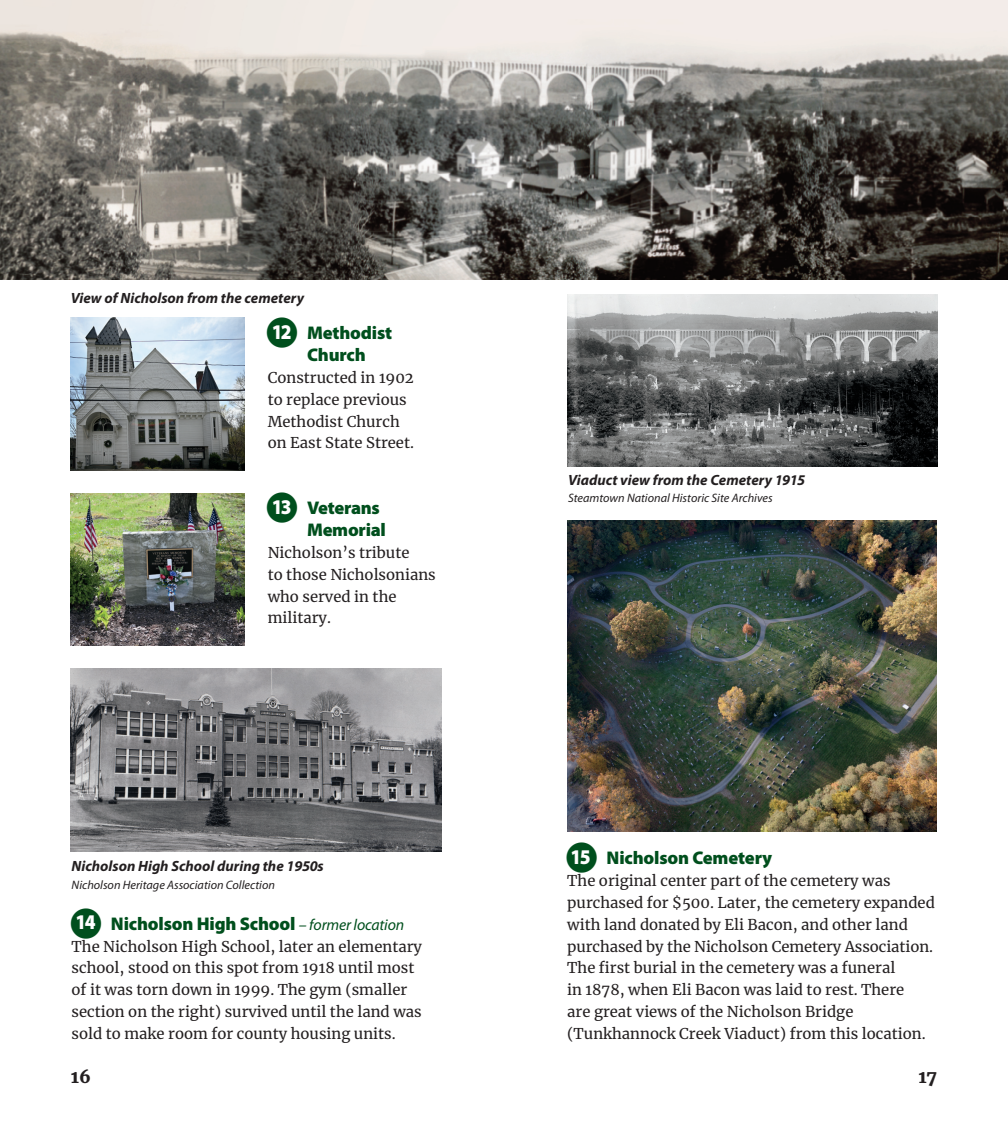
<style>
.page{position:relative;width:1008px;height:1134px;background:#fff}
.page>*{position:absolute;margin:0;border:0;box-sizing:border-box;transform-origin:0 0}
.t1{font:900 18.38px/21.9px "Myriad Pro";letter-spacing:-.01em;color:#004f1d}
.t2{font:900 17.5px "Merriweather";color:#231f20}
.t3{font:14.88px/21.9px "Merriweather";color:#231f20}
.t4{font:italic 700 14.88px "Myriad Pro";color:#231f20}
.t5{font:italic 12.25px "Myriad Pro";color:#231f20}
.s1{font-size:21px;color:#fff}
.s2{font-weight:400;font-style:italic;font-size:15.75px}
</style>
<div class="page">
<img style="left:71px;top:317px;width:173px;height:153px">
<img style="left:71px;top:493px;width:173px;height:152px">
<img style="left:0;top:0;width:1008px;height:280px">
<img style="left:71px;top:668px;width:370px;height:183px">
<img style="left:568px;top:295px;width:369px;height:172px">
<img style="left:567px;top:520px;width:369px;height:311px">
<p class="t4" style="left:71px;top:289px;width:235px">View of Nicholson from the cemetery</p>
<p class="t1" style="left:307px;top:322px;width:87px;text-indent:-42px">●<span class="s1">12</span> Methodist<br>Church</p>
<p class="t3" style="left:268px;top:366px;width:148px">Constructed in 1902 to replace previous<br>Methodist Church on East State Street.</p>
<p class="t1" style="left:307px;top:497px;width:80px;text-indent:-42px">●<span class="s1">13</span> Veterans<br>Memorial</p>
<p class="t3" style="left:268px;top:541px;width:170px">Nicholson’s tribute<br>to those Nicholsonians who served in the military.</p>
<p class="t4" style="left:72px;top:857px;width:254px">Nicholson High School during the 1950s</p>
<p class="t5" style="left:72px;top:878px;width:205px">Nicholson Heritage Association Collection</p>
<p class="t1" style="left:69px;top:913px;width:336px">●<span class="s1">14</span> Nicholson High School <span class="s2">– former location</span></p>
<p class="t3" style="left:72px;top:935px;width:352px">The Nicholson High School, later an elementary school, stood on this spot from 1918 until most of it was torn down in 1999. The gym (smaller section on the right) survived until the land was sold to make room for county housing units.</p>
<p class="t2" style="left:71px;top:1065px;width:22px">16</p>
<p class="t4" style="left:568px;top:470px;width:239px">Viaduct view from the Cemetery 1915</p>
<p class="t5" style="left:568px;top:492px;width:206px">Steamtown National Historic Site Archives</p>
<p class="t1" style="left:565px;top:847px;width:209px">●<span class="s1">15</span> Nicholson Cemetery</p>
<p class="t3" style="left:567px;top:869px;width:369px">The original center part of the cemetery was purchased for $500. Later, the cemetery expanded with land donated by Eli Bacon, and other land purchased by the Nicholson Cemetery Association.<br>The first burial in the cemetery was a funeral<br>in 1878, when Eli Bacon was laid to rest. There<br>are great views of the Nicholson Bridge (Tunkhannock Creek Viaduct) from this location.</p>
<p class="t2" style="left:918px;top:1065px;width:20px">17</p>
</div>
